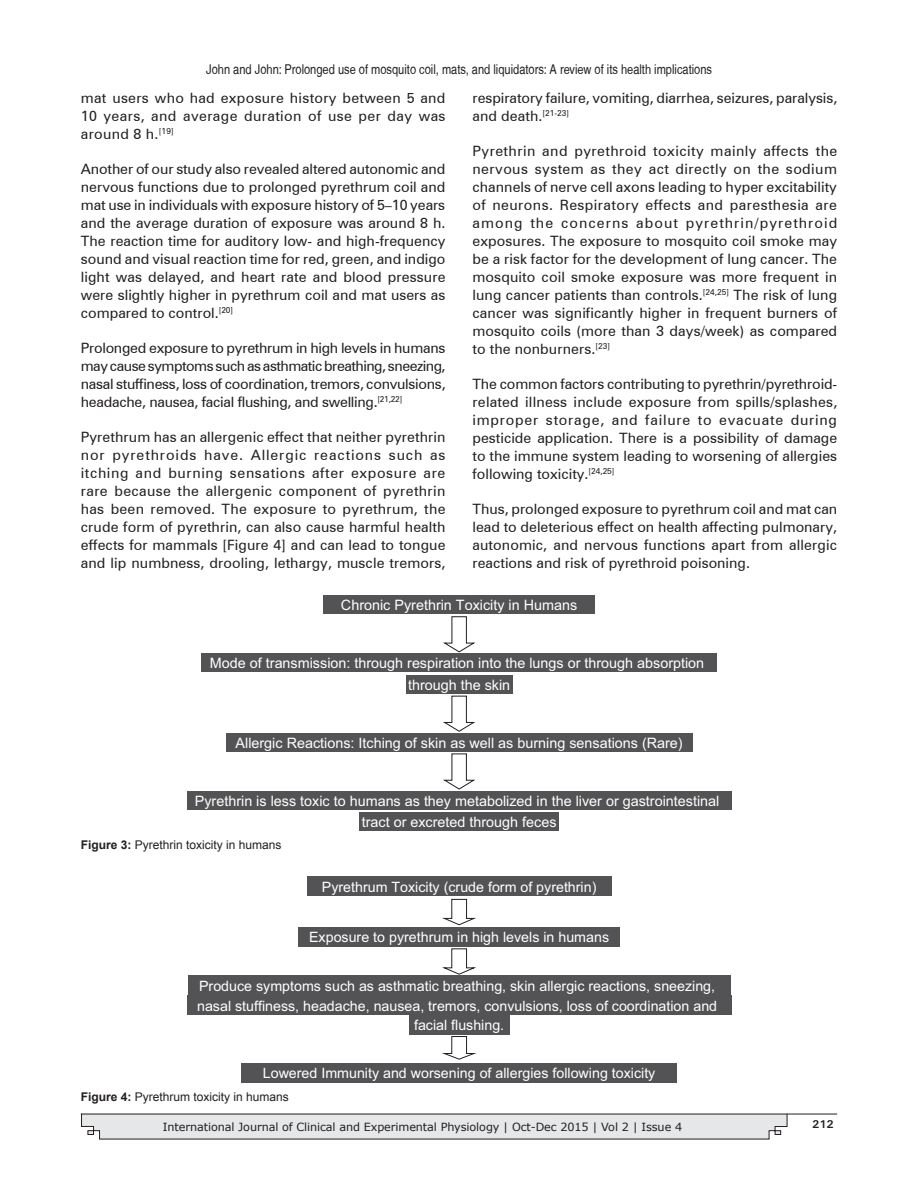
<style>
.page{position:relative;width:918px;height:1188px;background:#fff}
.page>*{position:absolute;margin:0;border:0;box-sizing:border-box;transform-origin:0 0}
.t1{font:14.4px/21.5px "Arial";color:#fff;text-align:center}
.TX{font:14.25px/18px "Zurich BT";color:#231f20;text-align:justify}
.t2{font:14.25px/19.8px "Arial";color:#fff;text-align:center}
.t3{font:condensed 13.5px "Helvetica";color:#231f20}
.FGC{font:12px "Arial";color:#231f20}
.t4{font:11.25px "Verdana";letter-spacing:-.01em;color:#231f20}
.t5{font:700 11.25px "Univers";color:#231f20}
.s1{font-weight:700}
</style>
<div class="page">
<svg style="left:81px;top:1113px;width:706px;height:26px"></svg>
<hr style="left:81px;top:1114px;width:756px;height:1px;background:#231f20">
<div style="left:323px;top:595px;width:272px;height:19px;background:#535355"></div>
<div style="left:201px;top:653px;width:516px;height:19px;background:#535355"></div>
<div style="left:406px;top:675px;width:106px;height:19px;background:#535355"></div>
<div style="left:226px;top:733px;width:466px;height:19px;background:#535355"></div>
<div style="left:187px;top:791px;width:544px;height:18px;background:#535355"></div>
<div style="left:360px;top:812px;width:199px;height:19px;background:#535355"></div>
<svg style="left:444px;top:616px;width:32px;height:174px"></svg>
<div style="left:307px;top:876px;width:304px;height:20px;background:#535355"></div>
<div style="left:298px;top:927px;width:322px;height:19px;background:#535355"></div>
<div style="left:188px;top:976px;width:542px;height:19px;background:#535355"></div>
<div style="left:187px;top:995px;width:544px;height:20px;background:#535355"></div>
<div style="left:409px;top:1015px;width:100px;height:20px;background:#535355"></div>
<div style="left:242px;top:1063px;width:435px;height:20px;background:#535355"></div>
<svg style="left:443px;top:899px;width:33px;height:27px"></svg>
<svg style="left:443px;top:948px;width:33px;height:27px"></svg>
<svg style="left:443px;top:1036px;width:34px;height:24px"></svg>
<p class="t3" style="left:206px;top:62px;width:507px">John and John: Prolonged use of mosquito coil, mats, and liquidators: A review of its health implications</p>
<p class="TX" style="left:81px;top:88px;width:366px">mat users who had exposure history between 5 and 10 years, and average duration of use per day was around 8 h.<sup>[19]</sup></p>
<p class="TX" style="left:81px;top:160px;width:366px">Another of our study also revealed altered autonomic and nervous functions due to prolonged pyrethrum coil and mat use in individuals with exposure history of 5–10 years and the average duration of exposure was around 8 h.<br>The reaction time for auditory low‑ and high‑frequency sound and visual reaction time for red, green, and indigo light was delayed, and heart rate and blood pressure were slightly higher in pyrethrum coil and mat users as compared to control.<sup>[20]</sup></p>
<p class="TX" style="left:81px;top:339px;width:366px">Prolonged exposure to pyrethrum in high levels in humans may cause symptoms such as asthmatic breathing, sneezing, nasal stuffiness, loss of coordination, tremors, convulsions, headache, nausea, facial flushing, and swelling.<sup>[21,22]</sup></p>
<p class="TX" style="left:81px;top:428px;width:366px">Pyrethrum has an allergenic effect that neither pyrethrin nor pyrethroids have. Allergic reactions such as itching and burning sensations after exposure are rare because the allergenic component of pyrethrin has been removed. The exposure to pyrethrum, the crude form of pyrethrin, can also cause harmful health effects for mammals [Figure 4] and can lead to tongue and lip numbness, drooling, lethargy, muscle tremors,</p>
<p class="TX" style="left:472px;top:88px;width:366px">respiratory failure, vomiting, diarrhea, seizures, paralysis, and death.<sup>[21‑23]</sup></p>
<p class="TX" style="left:472px;top:142px;width:366px">Pyrethrin and pyrethroid toxicity mainly affects the nervous system as they act directly on the sodium channels of nerve cell axons leading to hyper excitability of neurons. Respiratory effects and paresthesia are among the concerns about pyrethrin/pyrethroid exposures. The exposure to mosquito coil smoke may be a risk factor for the development of lung cancer. The mosquito coil smoke exposure was more frequent in lung cancer patients than controls.<sup>[24,25]</sup> The risk of lung cancer was significantly higher in frequent burners of mosquito coils (more than 3 days/week) as compared to the nonburners.<sup>[23]</sup></p>
<p class="TX" style="left:472px;top:375px;width:366px">The common factors contributing to pyrethrin/pyrethroid‑ related illness include exposure from spills/splashes, improper storage, and failure to evacuate during pesticide application. There is a possibility of damage to the immune system leading to worsening of allergies following toxicity.<sup>[24,25]</sup></p>
<p class="TX" style="left:472px;top:500px;width:366px">Thus, prolonged exposure to pyrethrum coil and mat can lead to deleterious effect on health affecting pulmonary, autonomic, and nervous functions apart from allergic reactions and risk of pyrethroid poisoning.</p>
<p class="t1" style="left:341px;top:595px;width:238px">Chronic Pyrethrin Toxicity in Humans</p>
<p class="t1" style="left:210px;top:653px;width:496px">Mode of transmission: through respiration into the lungs or through absorption through the skin</p>
<p class="t1" style="left:236px;top:732px;width:449px">Allergic Reactions: Itching of skin as well as burning sensations (Rare)</p>
<p class="t1" style="left:195px;top:790px;width:526px">Pyrethrin is less toxic to humans as they metabolized in the liver or gastrointestinal tract or excreted through feces</p>
<p class="FGC" style="left:81px;top:837px;width:202px"><span class="s1">Figure 3:</span> Pyrethrin toxicity in humans</p>
<p class="t2" style="left:322px;top:877px;width:276px">Pyrethrum Toxicity (crude form of pyrethrin)</p>
<p class="t2" style="left:309px;top:928px;width:301px">Exposure to pyrethrum in high levels in humans</p>
<p class="t2" style="left:197px;top:976px;width:522px">Produce symptoms such as asthmatic breathing, skin allergic reactions, sneezing, nasal stuffiness, headache, nausea, tremors, convulsions, loss of coordination and facial flushing.</p>
<p class="t2" style="left:263px;top:1064px;width:394px">Lowered Immunity and worsening of allergies following toxicity</p>
<p class="FGC" style="left:81px;top:1089px;width:210px"><span class="s1">Figure 4:</span> Pyrethrum toxicity in humans</p>
<p class="t4" style="left:163px;top:1119px;width:521px">International Journal of Clinical and Experimental Physiology | Oct-Dec 2015 | Vol 2 | Issue 4</p>
<p class="t5" style="left:812px;top:1117px;width:23px">212</p>
</div>
